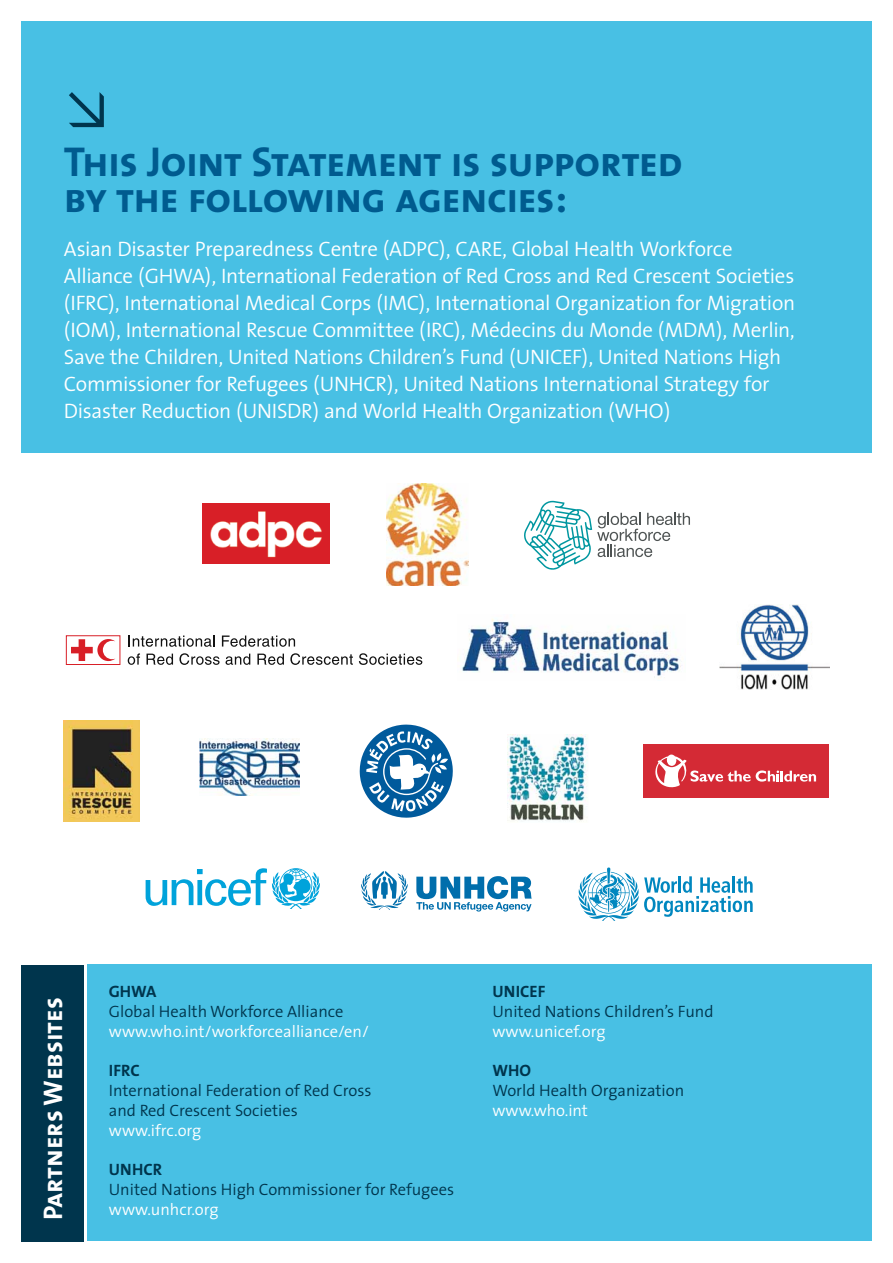
<style>
.page{position:relative;width:893px;height:1263px;background:#fff}
.page>*{position:absolute;margin:0;border:0;box-sizing:border-box;transform-origin:0 0}
.t1{font:42px/36px "The Sans Bold Caps";letter-spacing:-.02em;color:#005b8f}
.t2{font:27px "The Sans Bold Caps";color:#fff}
.t3{font:300 21px/27px "The Sans";letter-spacing:-.01em;color:#fff}
.t4{font:300 16.5px/19.8px "The Sans";color:#00354d}
.t5{font:300 16.5px "The Sans";color:#fff}
.t6{font:700 16.5px "The Sans";color:#00354d}
</style>
<div class="page">
<div style="left:21px;top:21px;width:851px;height:432px;background:#48c0e4"></div>
<img style="left:64px;top:721px;width:75px;height:100px">
<img style="left:199px;top:738px;width:100px;height:57px">
<div style="left:643px;top:745px;width:185px;height:53px;background:#d42a35"></div>
<svg style="left:655px;top:754px;width:161px;height:34px"></svg>
<svg style="left:360px;top:724px;width:93px;height:94px"></svg>
<img style="left:507px;top:734px;width:81px;height:88px">
<div style="left:21px;top:965px;width:62px;height:277px;background:#00354d"></div>
<div style="left:88px;top:964px;width:784px;height:276px;background:#48c0e4"></div>
<img style="left:203px;top:503px;width:127px;height:61px">
<img style="left:387px;top:483px;width:82px;height:103px">
<svg style="left:524px;top:500px;width:166px;height:70px"></svg>
<img style="left:461px;top:619px;width:221px;height:60px">
<img style="left:720px;top:605px;width:109px;height:85px">
<svg style="left:129px;top:635px;width:86px;height:12px"></svg>
<svg style="left:222px;top:635px;width:73px;height:12px"></svg>
<svg style="left:128px;top:653px;width:12px;height:12px"></svg>
<svg style="left:147px;top:654px;width:26px;height:11px"></svg>
<svg style="left:179px;top:653px;width:41px;height:12px"></svg>
<svg style="left:226px;top:654px;width:24px;height:11px"></svg>
<svg style="left:257px;top:654px;width:27px;height:11px"></svg>
<svg style="left:290px;top:653px;width:63px;height:12px"></svg>
<svg style="left:359px;top:653px;width:63px;height:12px"></svg>
<svg style="left:71px;top:639px;width:44px;height:22px"></svg>
<div style="left:66px;top:635px;width:54px;height:30px;border:1px solid #d81f27"></div>
<svg style="left:146px;top:868px;width:174px;height:41px"></svg>
<svg style="left:361px;top:871px;width:47px;height:39px"></svg>
<svg style="left:416px;top:876px;width:116px;height:35px"></svg>
<svg style="left:578px;top:867px;width:175px;height:54px"></svg>
<h1 class="t1" style="left:64px;top:146px;width:620px">This Joint Statement is supported by the following agencies:</h1>
<p class="t3" style="left:64px;top:237px;width:733px">Asian Disaster Preparedness Centre (ADPC), CARE, Global Health Workforce Alliance (GHWA), International Federation of Red Cross and Red Crescent Societies (IFRC), International Medical Corps (IMC), International Organization for Migration (IOM), International Rescue Committee (IRC), Médecins du Monde (MDM), Merlin, Save the Children, United Nations Children’s Fund (UNICEF), United Nations High Commissioner for Refugees (UNHCR), United Nations International Strategy for Disaster Reduction (UNISDR) and World Health Organization (WHO)</p>
<p class="t2" style="left:44px;top:1220px;width:225px;rotate:-90deg">Partners Websites</p>
<p class="t6" style="left:109px;top:984px;width:49px">GHWA</p>
<p class="t4" style="left:109px;top:1003px;width:236px">Global Health Workforce Alliance</p>
<p class="t5" style="left:109px;top:1024px;width:262px">www.who.int/workforcealliance/en/</p>
<p class="t6" style="left:109px;top:1064px;width:33px">IFRC</p>
<p class="t4" style="left:109px;top:1082px;width:264px">International Federation of Red Cross and Red Crescent Societies</p>
<p class="t5" style="left:109px;top:1123px;width:94px">www.ifrc.org</p>
<p class="t6" style="left:109px;top:1163px;width:55px">UNHCR</p>
<p class="t4" style="left:109px;top:1181px;width:347px">United Nations High Commissioner for Refugees</p>
<p class="t5" style="left:109px;top:1202px;width:111px">www.unhcr.org</p>
<p class="t6" style="left:492px;top:984px;width:55px">UNICEF</p>
<p class="t4" style="left:492px;top:1003px;width:223px">United Nations Children’s Fund</p>
<p class="t5" style="left:492px;top:1024px;width:115px">www.unicef.org</p>
<p class="t6" style="left:492px;top:1064px;width:40px">WHO</p>
<p class="t4" style="left:492px;top:1082px;width:193px">World Health Organization</p>
<p class="t5" style="left:492px;top:1103px;width:97px">www.who.int</p>
</div>
